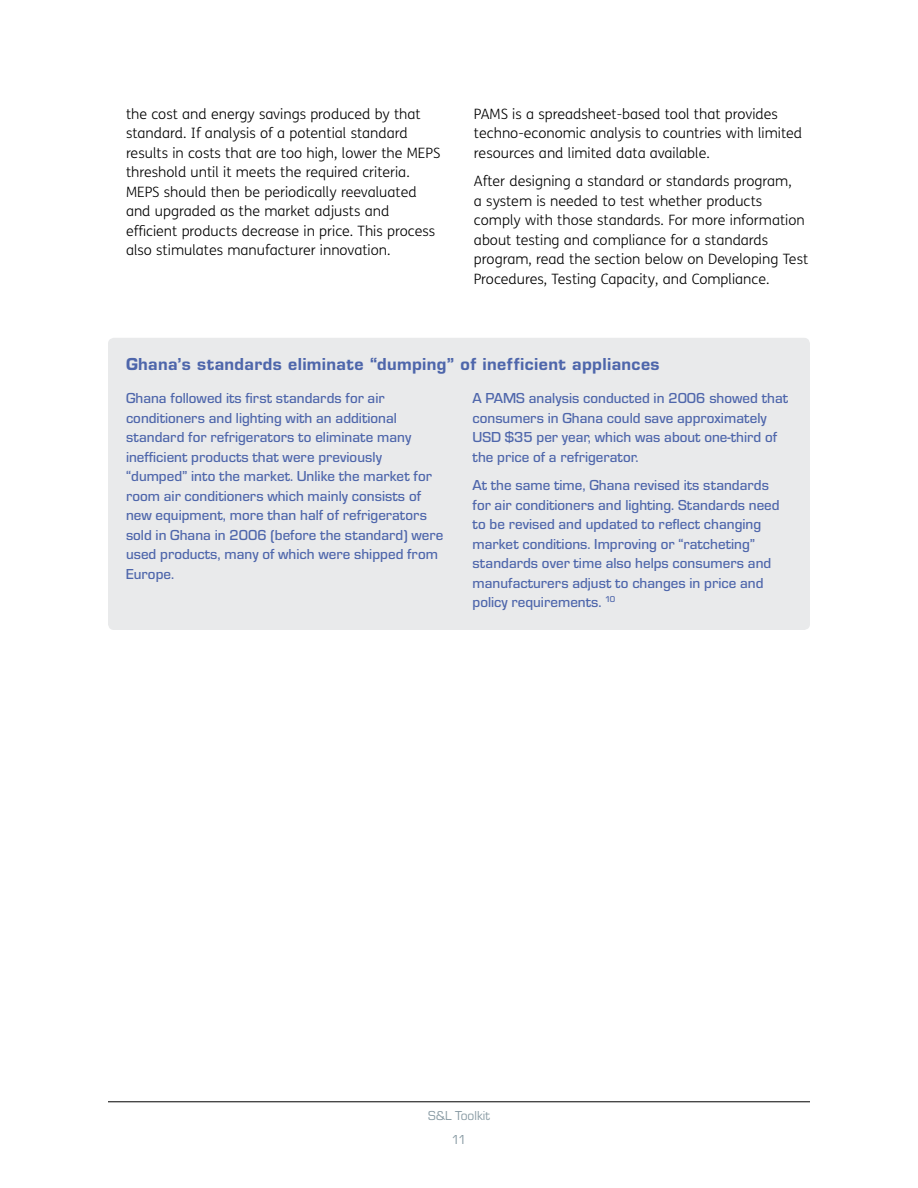
<style>
.page{position:relative;width:918px;height:1188px;background:#fff}
.page>*{position:absolute;margin:0;border:0;box-sizing:border-box;transform-origin:0 0}
.t1{font:18px "Eurostile T Heav";letter-spacing:.02em;color:#4e66ab}
.t2{font:500 15px/19.5px "Eurostile T";color:#4e66ab}
.t3{font:300 14.25px/19.5px "FS Me";color:#000}
.t4{font:13.5px/23.7px "Eurostile T";letter-spacing:-.05em;color:#899ba4;text-align:center}
</style>
<div class="page">
<hr style="left:108px;top:1102px;width:702px;height:1px;background:#000">
<div style="left:108px;top:338px;width:702px;height:292px;background:#e9eaeb;border-radius:6px"></div>
<p class="t3" style="left:126px;top:104px;width:316px">the cost and energy savings produced by that standard. If analysis of a potential standard results in costs that are too high, lower the MEPS threshold until it meets the required criteria.<br>MEPS should then be periodically reevaluated and upgraded as the market adjusts and efficient products decrease in price. This process also stimulates manufacturer innovation.</p>
<p class="t3" style="left:474px;top:104px;width:330px">PAMS is a spreadsheet-based tool that provides techno-economic analysis to countries with limited resources and limited data available.</p>
<p class="t3" style="left:474px;top:171px;width:336px">After designing a standard or standards program,<br>a system is needed to test whether products comply with those standards. For more information about testing and compliance for a standards program, read the section below on Developing Test Procedures, Testing Capacity, and Compliance.</p>
<p class="t1" style="left:126px;top:354px;width:535px">Ghana’s standards eliminate “dumping” of inefficient appliances</p>
<p class="t2" style="left:126px;top:388px;width:319px">Ghana followed its first standards for air conditioners and lighting with an additional standard for refrigerators to eliminate many inefficient products that were previously “dumped” into the market. Unlike the market for room air conditioners which mainly consists of new equipment, more than half of refrigerators sold in Ghana in 2006 (before the standard) were used products, many of which were shipped from Europe.</p>
<p class="t2" style="left:472px;top:388px;width:317px">A PAMS analysis conducted in 2006 showed that consumers in Ghana could save approximately<br>USD</p>
<p class="t2" style="left:472px;top:427px;width:306px;text-indent:32px">$35 per year, which was about one-third of the price of a refrigerator.</p>
<p class="t2" style="left:472px;top:475px;width:309px">At the same time, Ghana revised its standards for air conditioners and lighting. Standards need to be revised and updated to reflect changing market conditions. Improving or “ratcheting” standards over time also helps consumers and manufacturers adjust to changes in price and policy requirements. <sup>10</sup></p>
<p class="t4" style="left:428px;top:1104px;width:63px">S&amp;L Toolkit<br>11</p>
</div>
